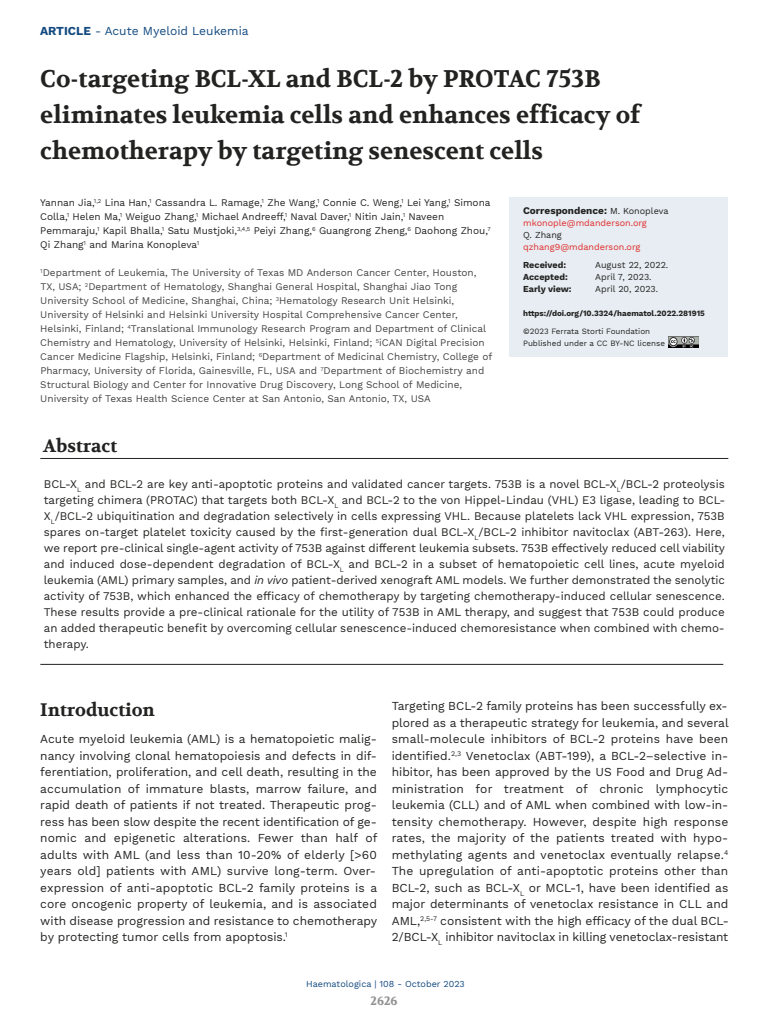
<style>
.page{position:relative;width:768px;height:1024px;background:#fff}
.page>*{position:absolute;margin:0;border:0;box-sizing:border-box;transform-origin:0 0}
.t1{font:700 24px/36px "Volkhov";color:#222221}
.t2{font:700 18px "Volkhov";color:#222221}
.t3{font:12px/16.5px "Work Sans";letter-spacing:-.01em;color:#222221;text-align:justify}
.t4{font:12px "Work Sans";color:#134a80}
.t5{font:700 12px "Volkhov";color:#919190}
.t6{font:11.5px/16px "Work Sans";color:#222221;text-align:justify}
.t7{font:10px/14px "Work Sans";color:#444}
.t8{font:10px/14px "Work Sans";color:#222221}
.t9{font:700 10px "Work Sans";color:#222221}
.t10{font:9px "Work Sans";color:#222221}
.t11{font:9px "Work Sans";color:#e02b2b}
.t12{font:9px "Work Sans";color:#134a80}
.t13{font:700 9px "Work Sans";color:#222221}
.t14{font:8px/12px "Work Sans";color:#222221}
.t15{font:700 8px "Work Sans";color:#222221}
.s1{font-weight:700}
.s2{font-style:italic}
.s3{font-weight:400;font-size:9px}
</style>
<div class="page">
<hr style="left:40px;top:458px;width:688px;height:1px;background:#222221">
<hr style="left:40px;top:664px;width:683px;height:1px;background:#222221">
<div style="left:509px;top:197px;width:218px;height:160px;background:#e7edf2"></div>
<img style="left:668px;top:337px;width:31px;height:10px">
<p class="t4" style="left:40px;top:24px;width:210px"><span class="s1">ARTICLE</span> - Acute Myeloid Leukemia</p>
<h1 class="t1" style="left:40px;top:61px;width:602px">Co-targeting BCL-XL and BCL-2 by PROTAC 753B eliminates leukemia cells and enhances efficacy of chemotherapy by targeting senescent cells</h1>
<p class="t8" style="left:40px;top:196px;width:452px">Yannan Jia,<sup>1,2</sup> Lina Han,<sup>1</sup> Cassandra L. Ramage,<sup>1</sup> Zhe Wang,<sup>1</sup> Connie C. Weng,<sup>1</sup> Lei Yang,<sup>1</sup> Simona Colla,<sup>1</sup> Helen Ma,<sup>1</sup> Weiguo Zhang,<sup>1</sup> Michael Andreeff,<sup>1</sup> Naval Daver,<sup>1</sup> Nitin Jain,<sup>1</sup> Naveen Pemmaraju,<sup>1</sup> Kapil Bhalla,<sup>1</sup> Satu Mustjoki,<sup>3,4,5</sup> Peiyi Zhang,<sup>6</sup> Guangrong Zheng,<sup>6</sup> Daohong Zhou,<sup>7<br></sup>Qi Zhang<sup>1</sup> and Marina Konopleva<sup>1</sup></p>
<p class="t7" style="left:40px;top:266px;width:454px"><sup>1</sup>Department of Leukemia, The University of Texas MD Anderson Cancer Center, Houston, TX, USA; <sup>2</sup>Department of Hematology, Shanghai General Hospital, Shanghai Jiao Tong University School of Medicine, Shanghai, China; <sup>3</sup>Hematology Research Unit Helsinki, University of Helsinki and Helsinki University Hospital Comprehensive Cancer Center, Helsinki, Finland; <sup>4</sup>Translational Immunology Research Program and Department of Clinical Chemistry and Hematology, University of Helsinki, Helsinki, Finland; <sup>5</sup>iCAN Digital Precision Cancer Medicine Flagship, Helsinki, Finland; <sup>6</sup>Department of Medicinal Chemistry, College of Pharmacy, University of Florida, Gainesville, FL, USA and <sup>7</sup>Department of Biochemistry and Structural Biology and Center for Innovative Drug Discovery, Long School of Medicine, University of Texas Health Science Center at San Antonio, San Antonio, TX, USA</p>
<h2 class="t2" style="left:43px;top:435px;width:75px">Abstract</h2>
<p class="t6" style="left:44px;top:476px;width:683px">BCL-X<sub>L</sub> and BCL-2 are key anti-apoptotic proteins and validated cancer targets. 753B is a novel BCL-X<sub>L</sub>/BCL-2 proteolysis targeting chimera (PROTAC) that targets both BCL-X<sub>L</sub> and BCL-2 to the von Hippel-Lindau (VHL) E3 ligase, leading to BCL-X<sub>L</sub>/BCL-2 ubiquitination and degradation selectively in cells expressing VHL. Because platelets lack VHL expression, 753B spares on-target platelet toxicity caused by the first-generation dual BCL-X<sub>L</sub>/BCL-2 inhibitor navitoclax (ABT-263). Here, we report pre-clinical single-agent activity of 753B against different leukemia subsets. 753B effectively reduced cell viability and induced dose-dependent degradation of BCL-X<sub>L</sub> and BCL-2 in a subset of hematopoietic cell lines, acute myeloid leukemia (AML) primary samples, and <span class="s2">in vivo</span> patient-derived xenograft AML models. We further demonstrated the senolytic activity of 753B, which enhanced the efficacy of chemotherapy by targeting chemotherapy-induced cellular senescence.<br>These results provide a pre-clinical rationale for the utility of 753B in AML therapy, and suggest that 753B could produce an added therapeutic benefit by overcoming cellular senescence-induced chemoresistance when combined with chemo&shy;therapy.</p>
<p class="t9" style="left:523px;top:205px;width:147px">Correspondence: <span class="s3">M. Konopleva</span></p>
<p class="t11" style="left:523px;top:218px;width:125px">mkonople@mdanderson.org</p>
<p class="t10" style="left:523px;top:230px;width:40px">Q. Zhang</p>
<p class="t11" style="left:523px;top:242px;width:119px">qzhang9@mdanderson.org</p>
<p class="t13" style="left:523px;top:260px;width:44px">Received:</p>
<p class="t10" style="left:595px;top:260px;width:75px">August 22, 2022.</p>
<p class="t13" style="left:523px;top:272px;width:46px">Accepted:</p>
<p class="t10" style="left:595px;top:272px;width:58px">April 7, 2023.</p>
<p class="t13" style="left:523px;top:284px;width:50px">Early view:</p>
<p class="t10" style="left:595px;top:284px;width:65px">April 20, 2023.</p>
<p class="t15" style="left:523px;top:309px;width:183px">https://doi.org/10.3324/haematol.2022.281915</p>
<p class="t14" style="left:523px;top:325px;width:143px">©2023 Ferrata Storti Foundation<br>Published under a CC BY-NC license</p>
<p class="t3" style="left:392px;top:698px;width:339px">Targeting BCL-2 family proteins has been successfully ex&shy;plored as a therapeutic strategy for leukemia, and several small-molecule inhibitors of BCL-2 proteins have been identified.<sup>2,3</sup> Venetoclax (ABT-199), a BCL-2–selective in&shy;hibitor, has been approved by the US Food and Drug Ad&shy;ministration for treatment of chronic lymphocytic leukemia (CLL) and of AML when combined with low-in&shy;tensity chemotherapy. However, despite high response rates, the majority of the patients treated with hypo&shy;methylating agents and venetoclax eventually relapse.<sup>4<br></sup>The upregulation of anti-apoptotic proteins other than BCL-2, such as BCL-X<sub>L</sub> or MCL-1, have been identified as major determinants of venetoclax resistance in CLL and AML,<sup>2,5-7</sup> consistent with the high efficacy of the dual BCL-2/BCL-X<sub>L</sub> inhibitor navitoclax in killing venetoclax-resistant</p>
<p class="t12" style="left:306px;top:979px;width:160px">Haematologica | 108 - October 2023</p>
<p class="t5" style="left:371px;top:993px;width:28px">2626</p>
<h2 class="t2" style="left:40px;top:699px;width:116px">Introduction</h2>
<p class="t3" style="left:40px;top:731px;width:339px">Acute myeloid leukemia (AML) is a hematopoietic malig&shy;nancy involving clonal hematopoiesis and defects in dif&shy;ferentiation, proliferation, and cell death, resulting in the accumulation of immature blasts, marrow failure, and rapid death of patients if not treated. Therapeutic prog&shy;ress has been slow despite the recent identification of ge&shy;nomic and epigenetic alterations. Fewer than half of adults with AML (and less than 10-20% of elderly [&gt;60 years old] patients with AML) survive long-term. Over&shy;expression of anti-apoptotic BCL-2 family proteins is a core oncogenic property of leukemia, and is associated with disease progression and resistance to chemotherapy by protecting tumor cells from apoptosis.<sup>1</sup></p>
</div>
